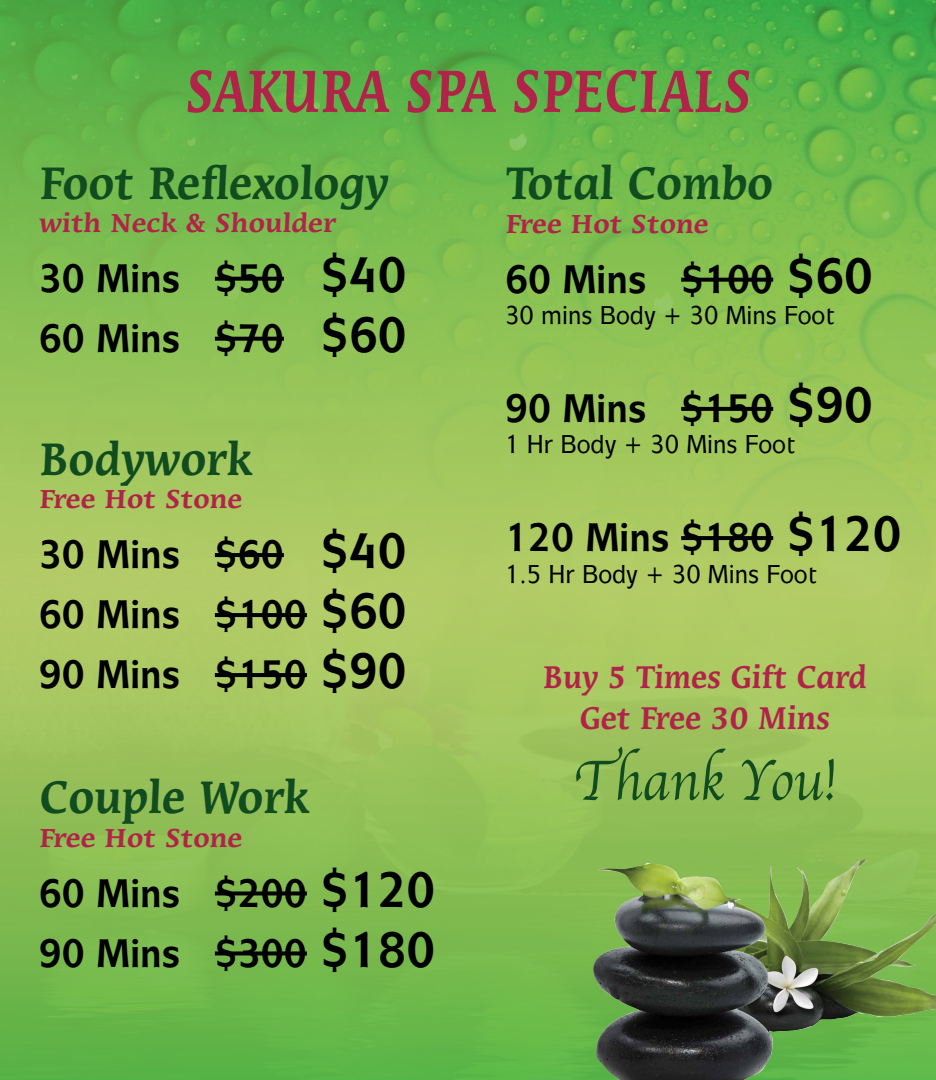
<style>
.page{position:relative;width:936px;height:1080px;background:#fff}
.page>*{position:absolute;margin:0;border:0;box-sizing:border-box;transform-origin:0 0}
.t1{font:700 64px "Mirarae BT";color:#b12348;scale:.8 1}
.t2{font:59px "Apple Chancery";color:#104c1f;scale:.9 1}
.t3{font:700 49px "Mirarae BT";color:#104c1f;scale:.9 1}
.t4{font:700 40px/60px "Mixage IT Cby BT";color:#000;scale:.9 1}
.t5{font:700 33.8px/40.5px "Mirarae BT";color:#b12348;text-align:center;scale:.9 1}
.t6{font:700 28px "Mirarae BT";color:#b12348}
.t7{font:500 26px "Mixage IT Cby BT";color:#000;scale:.9 1}
.s1{font-size:50px}
</style>
<div class="page">
<img style="left:0;top:0;width:936px;height:747px">
<img style="left:1px;top:335px;width:935px;height:745px">
<svg style="left:215px;top:277px;width:69px;height:4px"></svg>
<svg style="left:215px;top:337px;width:69px;height:4px"></svg>
<svg style="left:215px;top:891px;width:92px;height:4px"></svg>
<svg style="left:215px;top:951px;width:92px;height:4px"></svg>
<svg style="left:681px;top:278px;width:92px;height:4px"></svg>
<svg style="left:681px;top:407px;width:92px;height:4px"></svg>
<svg style="left:681px;top:536px;width:92px;height:4px"></svg>
<img style="left:593px;top:863px;width:343px;height:217px">
<svg style="left:215px;top:553px;width:69px;height:4px"></svg>
<svg style="left:215px;top:613px;width:92px;height:4px"></svg>
<svg style="left:215px;top:673px;width:92px;height:4px"></svg>
<h1 class="t1" style="left:184px;top:56px;width:711px">SAKURA SPA SPECIALS</h1>
<p class="t3" style="left:39px;top:156px;width:389px">Foot Reflexology</p>
<p class="t6" style="left:39px;top:207px;width:298px">with Neck &amp; Shoulder</p>
<p class="t4" style="left:39px;top:248px;width:410px">30 Mins $50 <span class="s1">$40<br></span>60 Mins $70 <span class="s1">$60</span></p>
<p class="t3" style="left:39px;top:432px;width:237px">Bodywork</p>
<p class="t6" style="left:39px;top:484px;width:205px">Free Hot Stone</p>
<p class="t4" style="left:39px;top:524px;width:410px;text-align:justify">30 Mins $60 <span class="s1">$40<br></span>60 Mins $100 <span class="s1">$60<br></span>90 Mins $150 <span class="s1">$90</span></p>
<p class="t3" style="left:39px;top:770px;width:301px">Couple Work</p>
<p class="t6" style="left:39px;top:822px;width:205px">Free Hot Stone</p>
<p class="t4" style="left:39px;top:863px;width:442px">60 Mins $200 <span class="s1">$120<br></span>90 Mins $300 <span class="s1">$180</span></p>
<p class="t3" style="left:505px;top:156px;width:299px">Total Combo</p>
<p class="t6" style="left:505px;top:208px;width:205px">Free Hot Stone</p>
<p class="t4" style="left:505px;top:249px;width:410px">60 Mins $100 <span class="s1">$60</span></p>
<p class="t7" style="left:505px;top:299px;width:368px">30 mins Body + 30 Mins Foot</p>
<p class="t4" style="left:505px;top:378px;width:410px">90 Mins $150 <span class="s1">$90</span></p>
<p class="t7" style="left:505px;top:429px;width:324px">1 Hr Body + 30 Mins Foot</p>
<p class="t4" style="left:505px;top:507px;width:442px">120 Mins $180 <span class="s1">$120</span></p>
<p class="t7" style="left:505px;top:558px;width:348px">1.5 Hr Body + 30 Mins Foot</p>
<p class="t5" style="left:543px;top:657px;width:362px">Buy 5 Times Gift Card<br>Get Free 30 Mins</p>
<h2 class="t2" style="left:573px;top:734px;width:294px">Thank You!</h2>
</div>
